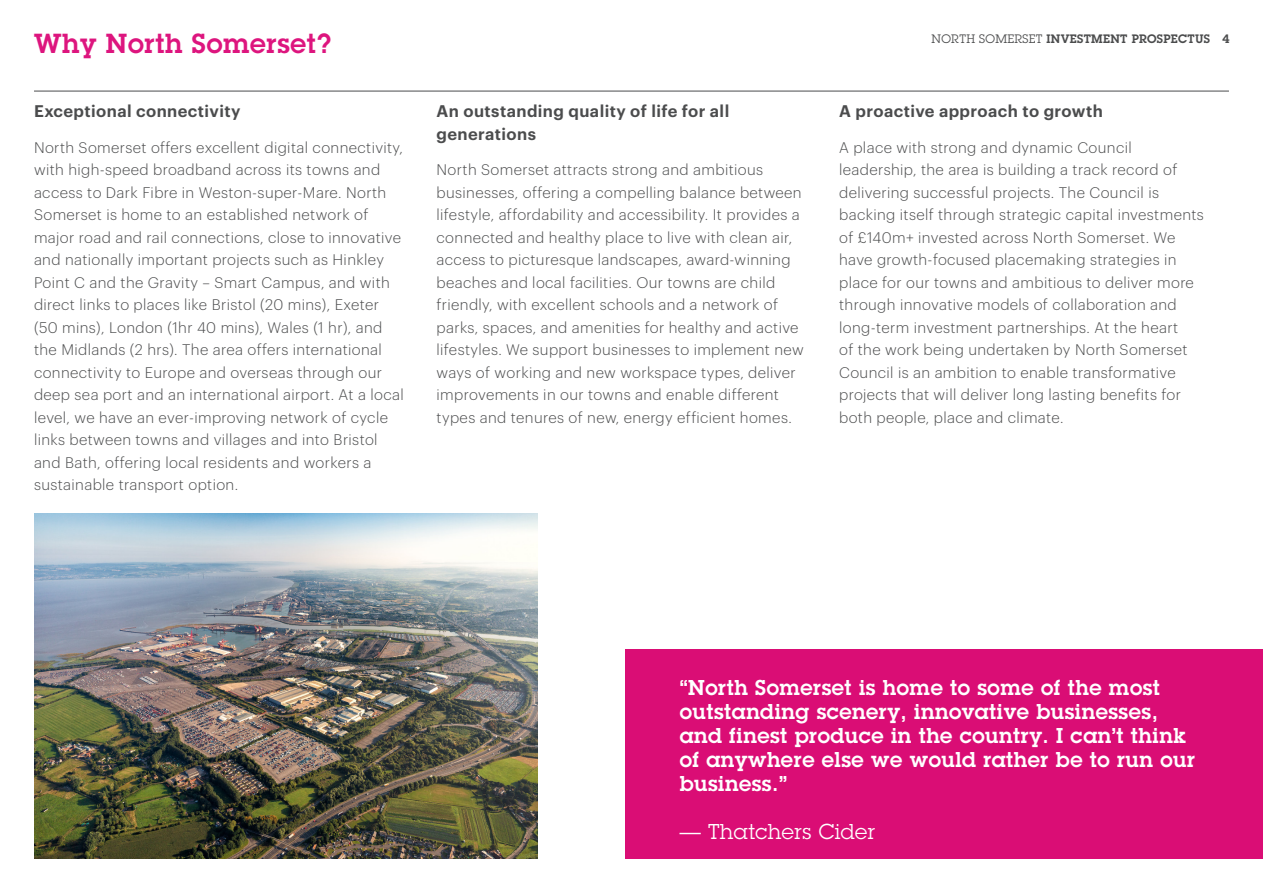
<style>
.page{position:relative;width:1263px;height:893px;background:#fff}
.page>*{position:absolute;margin:0;border:0;box-sizing:border-box;transform-origin:0 0}
.t1{font:600 27px "Lubalin Graph Std";letter-spacing:.025em;color:#dd157e}
.t2{font:600 21px/24px "Lubalin Graph Std";letter-spacing:.025em;color:#fff}
.t3{font:21px "Lubalin Graph Std";letter-spacing:.025em;color:#fff}
.t4{font:600 16.5px/22.5px "Graphik";letter-spacing:.025em;color:#4b4c4d}
.t5{font:300 15px/22.5px "Graphik";letter-spacing:.025em;color:#4b4c4d}
.t6{font:600 12px "Lubalin Graph Std";letter-spacing:.025em;color:#4b4c4d}
.s1{font-weight:400}
</style>
<div class="page">
<img style="left:34px;top:514px;width:503px;height:345px">
<hr style="left:34px;top:91px;width:1195px;height:1px;background:#4b4c4d">
<div style="left:625px;top:649px;width:638px;height:210px;background:#da0d75"></div>
<p class="t1" style="left:34px;top:26px;width:299px">Why North Somerset?</p>
<p class="t4" style="left:34px;top:99px;width:208px">Exceptional connectivity</p>
<p class="t5" style="left:34px;top:135px;width:371px">North Somerset offers excellent digital connectivity, with high-speed broadband across its towns and access to Dark Fibre in Weston-super-Mare. North Somerset is home to an established network of major road and rail connections, close to innovative and nationally important projects such as Hinkley Point C and the Gravity – Smart Campus, and with direct links to places like Bristol (20 mins), Exeter (50 mins), London (1hr 40 mins), Wales (1 hr), and the Midlands (2 hrs). The area offers international connectivity to Europe and overseas through our deep sea port and an international airport. At a local level, we have an ever-improving network of cycle links between towns and villages and into Bristol and Bath, offering local residents and workers a sustainable transport option.</p>
<p class="t4" style="left:437px;top:99px;width:294px">An outstanding quality of life for all generations</p>
<p class="t5" style="left:437px;top:157px;width:369px">North Somerset attracts strong and ambitious businesses, offering a compelling balance between lifestyle, affordability and accessibility. It provides a connected and healthy place to live with clean air, access to picturesque landscapes, award-winning beaches and local facilities. Our towns are child friendly, with excellent schools and a network of parks, spaces, and amenities for healthy and active lifestyles. We support businesses to implement new ways of working and new workspace types, deliver improvements in our towns and enable different types and tenures of new, energy efficient homes.</p>
<p class="t6" style="left:931px;top:30px;width:299px"><span class="s1">NORTH SOMERSET</span> INVESTMENT PROSPECTUS 4</p>
<p class="t4" style="left:839px;top:99px;width:265px">A proactive approach to growth</p>
<p class="t5" style="left:839px;top:135px;width:366px">A place with strong and dynamic Council leadership, the area is building a track record of delivering successful projects. The Council is backing itself through strategic capital investments of £140m+ invested across North Somerset. We have growth-focused placemaking strategies in place for our towns and ambitious to deliver more through innovative models of collaboration and long-term investment partnerships. At the heart<br>of the work being undertaken by North Somerset Council is an ambition to enable transformative projects that will deliver long lasting benefits for both people, place and climate.</p>
<p class="t2" style="left:680px;top:675px;width:517px">“North Somerset is home to some of the most outstanding scenery, innovative businesses, and finest produce in the country. I can’t think of anywhere else we would rather be to run our business.”</p>
<p class="t3" style="left:680px;top:818px;width:197px">— Thatchers Cider</p>
</div>
